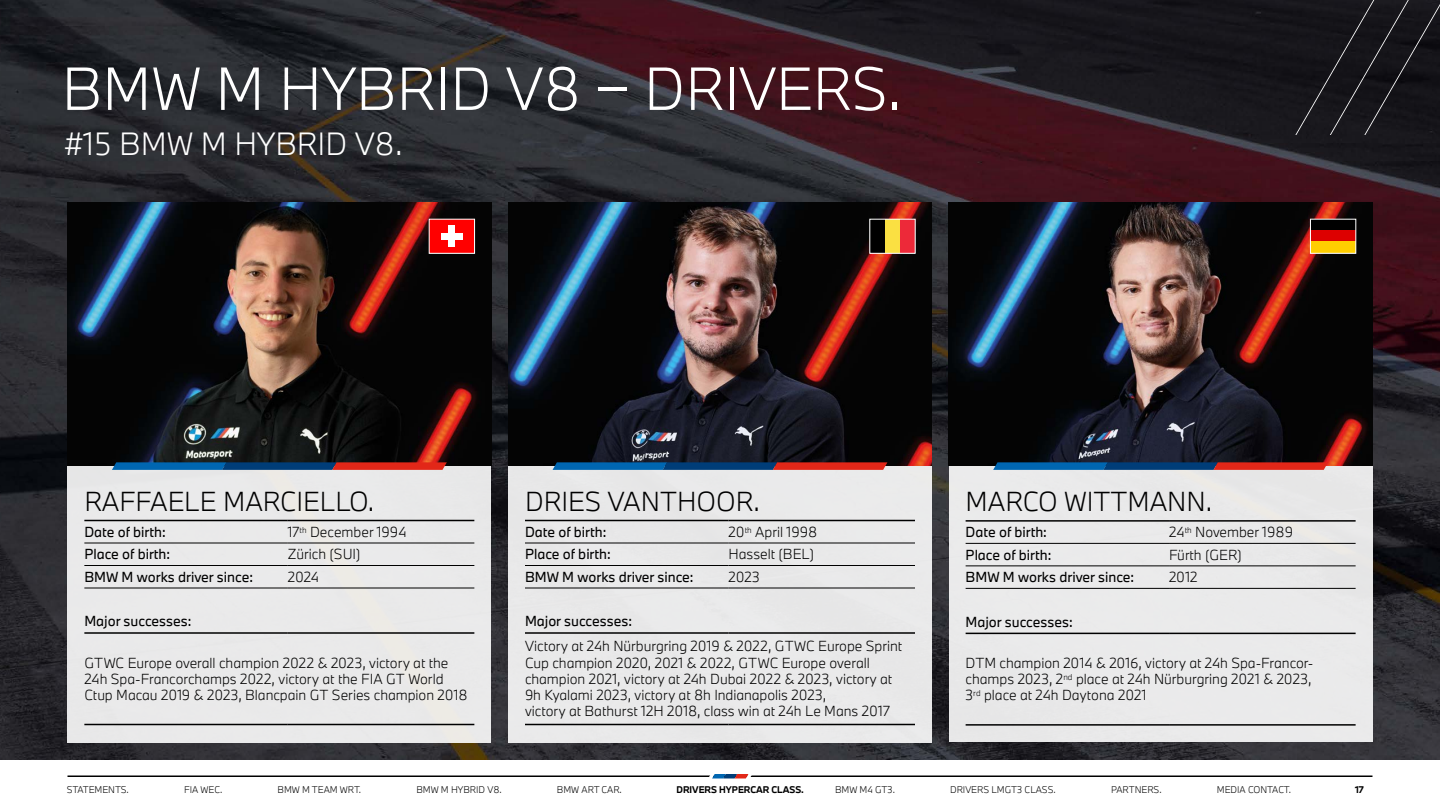
<style>
.page{position:relative;width:1440px;height:810px;background:#fff}
.page>*{position:absolute;margin:0;border:0;box-sizing:border-box;transform-origin:0 0}
.t1{font:300 56.25px "BMW Type Next";color:#fff}
.t2{font:300 29.85px "BMW Type Next";color:#fff}
.t3{font:300 25.5px "BMW Type Next";color:#000}
.t4{font:300 13.5px/16.2px "BMW Type Next";letter-spacing:-.005em;color:#000}
.t5{font:13.5px "BMW Type Next Pro";color:#000}
.t6{font:300 9px "BMW Type Next";color:#000}
.t7{font:700 9px "BMW Type Next";color:#000}
.t8{font:700 9px "BMW Type Next Pro";color:#000}
</style>
<div class="page">
<img style="left:0;top:0;width:1440px;height:759px">
<img style="left:949px;top:202px;width:423px;height:264px">
<img style="left:68px;top:202px;width:423px;height:264px">
<div style="left:1294px;top:0;width:146px;height:136px;background:#16151a"></div>
<div style="left:68px;top:466px;width:423px;height:276px;background:#eae9ea"></div>
<hr style="left:84px;top:520px;width:204px;height:1px;background:#000">
<hr style="left:288px;top:520px;width:186px;height:1px;background:#000">
<hr style="left:84px;top:724px;width:204px;height:1px;background:#000">
<hr style="left:288px;top:724px;width:186px;height:1px;background:#000">
<hr style="left:84px;top:543px;width:204px;height:1px;background:#000">
<hr style="left:288px;top:543px;width:186px;height:1px;background:#000">
<hr style="left:84px;top:565px;width:204px;height:1px;background:#000">
<hr style="left:288px;top:565px;width:186px;height:1px;background:#000">
<hr style="left:84px;top:588px;width:204px;height:1px;background:#000">
<hr style="left:288px;top:588px;width:186px;height:1px;background:#000">
<hr style="left:84px;top:632px;width:204px;height:2px;background:#000">
<hr style="left:288px;top:632px;width:186px;height:2px;background:#000">
<svg style="left:429px;top:219px;width:46px;height:35px"></svg>
<svg style="left:112px;top:462px;width:335px;height:8px;background:#4c4468"></svg>
<div style="left:949px;top:466px;width:423px;height:276px;background:#eaeaeb"></div>
<hr style="left:966px;top:520px;width:203px;height:2px;background:#000">
<hr style="left:1169px;top:520px;width:187px;height:2px;background:#000">
<hr style="left:966px;top:724px;width:203px;height:2px;background:#000">
<hr style="left:1169px;top:724px;width:187px;height:2px;background:#000">
<hr style="left:966px;top:543px;width:203px;height:1px;background:#000">
<hr style="left:1169px;top:543px;width:187px;height:1px;background:#000">
<hr style="left:966px;top:566px;width:203px;height:1px;background:#000">
<hr style="left:1169px;top:566px;width:187px;height:1px;background:#000">
<hr style="left:966px;top:588px;width:203px;height:1px;background:#000">
<hr style="left:1169px;top:588px;width:187px;height:1px;background:#000">
<hr style="left:966px;top:633px;width:203px;height:1px;background:#000">
<hr style="left:1169px;top:633px;width:187px;height:1px;background:#000">
<svg style="left:1310px;top:219px;width:46px;height:35px;background:#ab5815"></svg>
<svg style="left:993px;top:462px;width:335px;height:8px;background:#4c4469"></svg>
<img style="left:508px;top:202px;width:424px;height:264px">
<div style="left:508px;top:466px;width:424px;height:276px;background:#e9e9e9"></div>
<hr style="left:525px;top:520px;width:203px;height:1px;background:#000">
<hr style="left:728px;top:520px;width:187px;height:1px;background:#000">
<hr style="left:525px;top:724px;width:203px;height:1px;background:#000">
<hr style="left:728px;top:724px;width:187px;height:1px;background:#000">
<hr style="left:525px;top:543px;width:203px;height:1px;background:#000">
<hr style="left:728px;top:543px;width:187px;height:1px;background:#000">
<hr style="left:525px;top:565px;width:203px;height:1px;background:#000">
<hr style="left:728px;top:565px;width:187px;height:1px;background:#000">
<hr style="left:525px;top:588px;width:203px;height:1px;background:#000">
<hr style="left:728px;top:588px;width:187px;height:1px;background:#000">
<hr style="left:525px;top:632px;width:203px;height:2px;background:#000">
<hr style="left:728px;top:632px;width:187px;height:2px;background:#000">
<svg style="left:869px;top:219px;width:47px;height:35px;background:#a9673c"></svg>
<svg style="left:553px;top:462px;width:334px;height:8px;background:#4b4369"></svg>
<hr style="left:68px;top:776px;width:1304px;height:1px;background:#000">
<svg style="left:708px;top:774px;width:44px;height:4px"></svg>
<h1 class="t1" style="left:62px;top:50px;width:842px">BMW M HYBRID V8 – DRIVERS.</h1>
<h2 class="t2" style="left:64px;top:123px;width:340px">#15 BMW M HYBRID V8.</h2>
<h3 class="t3" style="left:84px;top:484px;width:291px">RAFFAELE MARCIELLO.</h3>
<p class="t5" style="left:84px;top:523px;width:83px">Date of birth:</p>
<p class="t4" style="left:288px;top:524px;width:120px">17<sup>th</sup> December 1994</p>
<p class="t5" style="left:84px;top:545px;width:87px">Place of birth:</p>
<p class="t4" style="left:288px;top:546px;width:74px">Zürich (SUI)</p>
<p class="t5" style="left:84px;top:568px;width:170px">BMW M works driver since:</p>
<p class="t4" style="left:288px;top:568px;width:33px">2024</p>
<p class="t5" style="left:84px;top:612px;width:109px">Major successes:</p>
<p class="t4" style="left:84px;top:654px;width:385px">GTWC Europe overall champion 2022 &amp; 2023, victory at the<br>24h Spa-Francorchamps 2022, victory at the FIA GT World<br>Ctup Macau 2019 &amp; 2023, Blancpain GT Series champion 2018</p>
<h3 class="t3" style="left:525px;top:484px;width:236px">DRIES VANTHOOR.</h3>
<p class="t5" style="left:525px;top:523px;width:83px">Date of birth:</p>
<p class="t4" style="left:728px;top:524px;width:91px">20<sup>th</sup> April 1998</p>
<p class="t5" style="left:525px;top:545px;width:87px">Place of birth:</p>
<p class="t4" style="left:728px;top:546px;width:87px">Hasselt (BEL)</p>
<p class="t5" style="left:525px;top:568px;width:170px">BMW M works driver since:</p>
<p class="t4" style="left:728px;top:568px;width:33px">2023</p>
<p class="t5" style="left:525px;top:612px;width:109px">Major successes:</p>
<p class="t4" style="left:525px;top:638px;width:379px">Victory at 24h Nürburgring 2019 &amp; 2022, GTWC Europe Sprint Cup champion 2020, 2021 &amp; 2022, GTWC Europe overall champion 2021, victory at 24h Dubai 2022 &amp; 2023, victory at 9h Kyalami 2023, victory at 8h Indianapolis 2023,<br>victory at Bathurst 12H 2018, class win at 24h Le Mans 2017</p>
<h3 class="t3" style="left:966px;top:484px;width:248px">MARCO WITTMANN.</h3>
<p class="t5" style="left:966px;top:523px;width:83px">Date of birth:</p>
<p class="t4" style="left:1169px;top:524px;width:126px">24<sup>th</sup> November 1989</p>
<p class="t5" style="left:966px;top:545px;width:87px">Place of birth:</p>
<p class="t4" style="left:1169px;top:546px;width:74px">Fürth (GER)</p>
<p class="t5" style="left:966px;top:568px;width:170px">BMW M works driver since:</p>
<p class="t4" style="left:1169px;top:569px;width:30px">2012</p>
<p class="t5" style="left:966px;top:613px;width:109px">Major successes:</p>
<p class="t4" style="left:966px;top:655px;width:349px">DTM champion 2014 &amp; 2016, victory at 24h Spa-Francor&shy;champs 2023, 2<sup>nd</sup> place at 24h Nürburgring 2021 &amp; 2023,<br>3<sup>rd</sup> place at 24h Daytona 2021</p>
<p class="t6" style="left:67px;top:784px;width:64px">STATEMENTS.</p>
<p class="t6" style="left:184px;top:784px;width:40px">FIA WEC.</p>
<p class="t6" style="left:278px;top:784px;width:85px">BMW M TEAM WRT.</p>
<p class="t6" style="left:416px;top:784px;width:87px">BMW M HYBRID V8.</p>
<p class="t6" style="left:557px;top:784px;width:66px">BMW ART CAR.</p>
<p class="t7" style="left:677px;top:784px;width:129px">DRIVERS HYPERCAR CLASS.</p>
<p class="t6" style="left:835px;top:784px;width:61px">BMW M4 GT3.</p>
<p class="t6" style="left:950px;top:784px;width:107px">DRIVERS LMGT3 CLASS.</p>
<p class="t6" style="left:1111px;top:784px;width:52px">PARTNERS.</p>
<p class="t6" style="left:1217px;top:784px;width:76px">MEDIA CONTACT.</p>
<p class="t8" style="left:1355px;top:783px;width:10px">17</p>
</div>
